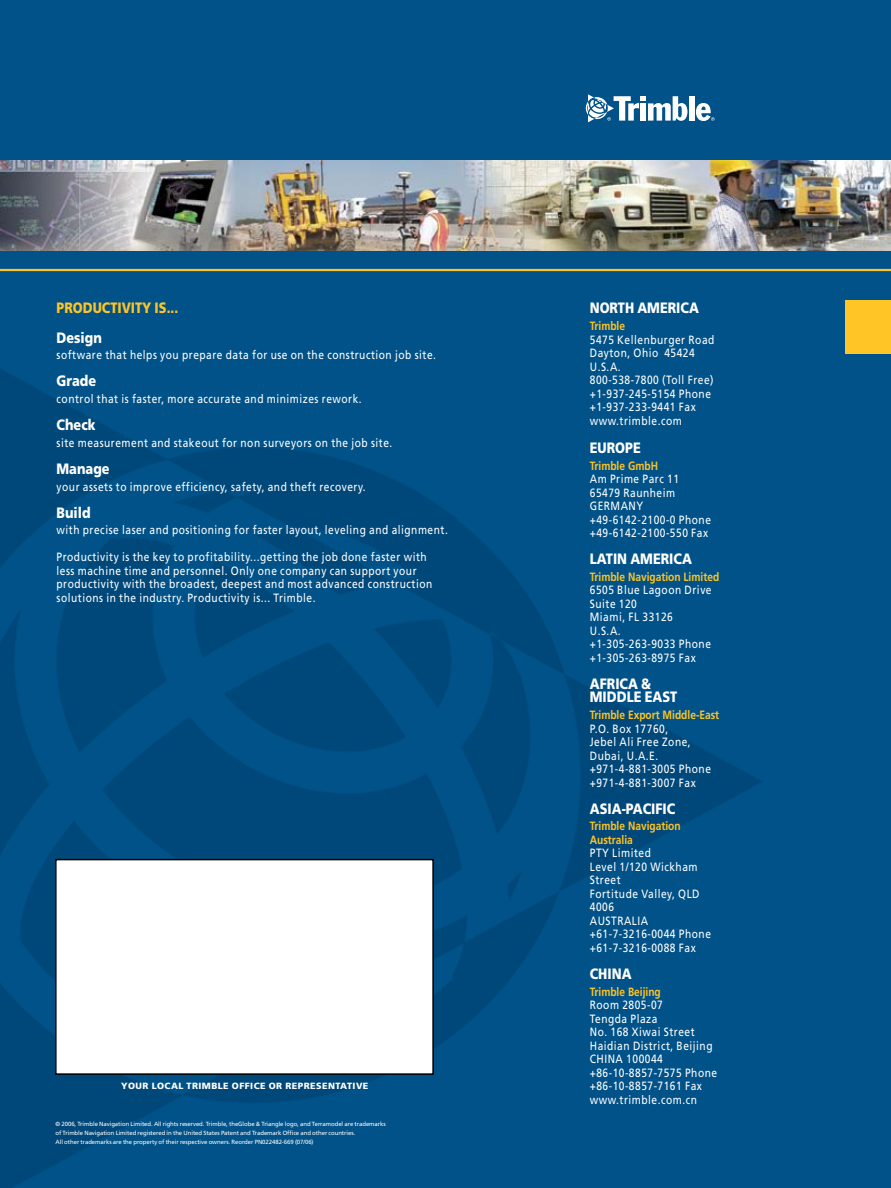
<style>
.page{position:relative;width:891px;height:1188px;background:#fff}
.page>*{position:absolute;margin:0;border:0;box-sizing:border-box;transform-origin:0 0}
.t1{font:900 15px/13.5px "Frutiger";color:#fff;scale:.85 1}
.t2{font:900 15px "Frutiger";color:#ffc425;scale:.85 1}
.t3{font:12px/13.5px "Frutiger";letter-spacing:.05em;color:#fff;scale:.85 1}
.t4{font:700 12px/13.5px "Frutiger";color:#ffc425;scale:.85 1}
.t5{font:900 9px "Frutiger";letter-spacing:.05em;color:#fff}
.t6{font:6px/9px "Frutiger";letter-spacing:-.01em;color:#fff}
</style>
<div class="page">
<img style="left:0;top:0;width:891px;height:1188px">
<div style="left:56px;top:860px;width:377px;height:214px;background:#fff"></div>
<div style="left:55px;top:859px;width:379px;height:216px;border:2px solid #000"></div>
<img style="left:0;top:161px;width:891px;height:90px">
<div style="left:845px;top:300px;width:46px;height:54px;background:#ffc425"></div>
<div style="left:838px;top:300px;width:7px;height:54px;background:#005288"></div>
<hr style="left:0;top:269px;width:891px;height:2px;background:#ffc425">
<div style="left:689px;top:96px;width:5px;height:25px;background:#fff"></div>
<svg style="left:696px;top:103px;width:19px;height:18px"></svg>
<svg style="left:586px;top:94px;width:101px;height:28px"></svg>
<p class="t2" style="left:57px;top:298px;width:20px">Productivity</p>
<p class="t2" style="left:155px;top:298px;width:29px">is...</p>
<p class="t1" style="left:57px;top:331px;width:55px">Design</p>
<p class="t3" style="left:57px;top:348px;width:448px">software that helps you prepare data for use on the construction job site.</p>
<p class="t1" style="left:57px;top:374px;width:48px">Grade</p>
<p class="t3" style="left:57px;top:392px;width:361px">control that is faster, more accurate and minimizes rework.</p>
<p class="t1" style="left:57px;top:418px;width:47px">Check</p>
<p class="t3" style="left:57px;top:436px;width:397px">site measurement and stakeout for non surveyors on the job site.</p>
<p class="t1" style="left:57px;top:462px;width:64px">Manage</p>
<p class="t3" style="left:57px;top:480px;width:365px">your assets to improve efficiency, safety, and theft recovery.</p>
<p class="t1" style="left:57px;top:505px;width:42px">Build</p>
<p class="t3" style="left:57px;top:523px;width:462px">with precise laser and positioning for faster layout, leveling and alignment.</p>
<p class="t3" style="left:57px;top:550px;width:444px">Productivity is the key to profitability...getting the job done faster with less machine time and personnel. Only one company can support your productivity with the broadest, deepest and most advanced construction solutions in the industry. Productivity is... Trimble.</p>
<p class="t5" style="left:121px;top:1080px;width:249px">YOUR LOCAL TRIMBLE OFFICE OR REPRESENTATIVE</p>
<p class="t6" style="left:55px;top:1119px;width:332px">© 2006, Trimble Navigation Limited. All rights reserved. Trimble, theGlobe &amp; Triangle logo, and Terramodel are trademarks of Trimble Navigation Limited registered in the United States Patent and Trademark Office and other countries.<br>All other trademarks are the property of their respective owners. Reorder PN022482-669 (07/06)</p>
<p class="t1" style="left:590px;top:301px;width:130px">NORTH AMERICA</p>
<p class="t4" style="left:590px;top:319px;width:43px">Trimble</p>
<p class="t3" style="left:590px;top:332px;width:148px">5475 Kellenburger Road<br>Dayton, Ohio 45424<br>U.S.A.<br>800-538-7800 (Toll Free) +1-937-245-5154 Phone +1-937-233-9441 Fax www.trimble.com</p>
<p class="t1" style="left:590px;top:441px;width:62px">EUROPE</p>
<p class="t4" style="left:590px;top:459px;width:80px">Trimble GmbH</p>
<p class="t3" style="left:590px;top:472px;width:144px">Am Prime Parc 11<br>65479 Raunheim<br>GERMANY +49-6142-2100-0 Phone +49-6142-2100-550 Fax</p>
<p class="t1" style="left:590px;top:552px;width:122px">LATIN AMERICA</p>
<p class="t4" style="left:590px;top:570px;width:154px">Trimble Navigation Limited</p>
<p class="t3" style="left:590px;top:583px;width:145px">6505 Blue Lagoon Drive<br>Suite 120<br>Miami, FL 33126<br>U.S.A.<br>+1-305-263-9033 Phone +1-305-263-8975 Fax</p>
<p class="t1" style="left:590px;top:677px;width:104px">AFRICA &amp;<br>MIDDLE EAST</p>
<p class="t4" style="left:590px;top:708px;width:154px">Trimble Export Middle-East</p>
<p class="t3" style="left:590px;top:722px;width:144px">P.O. Box 17760,<br>Jebel Ali Free Zone,<br>Dubai, U.A.E. +971-4-881-3005 Phone +971-4-881-3007 Fax</p>
<p class="t1" style="left:590px;top:801px;width:102px">ASIA-PACIFIC</p>
<p class="t4" style="left:590px;top:819px;width:108px">Trimble Navigation<br>Australia</p>
<p class="t3" style="left:590px;top:846px;width:144px">PTY Limited<br>Level 1/120 Wickham<br>Street<br>Fortitude Valley, QLD<br>4006<br>AUSTRALIA +61-7-3216-0044 Phone +61-7-3216-0088 Fax</p>
<p class="t1" style="left:590px;top:967px;width:51px">CHINA</p>
<p class="t4" style="left:590px;top:985px;width:85px">Trimble Beijing</p>
<p class="t3" style="left:590px;top:998px;width:151px">Room 2805-07<br>Tengda Plaza<br>No. 168 Xiwai Street<br>Haidian District, Beijing<br>CHINA 100044 +86-10-8857-7575 Phone +86-10-8857-7161 Fax www.trimble.com.cn</p>
</div>
